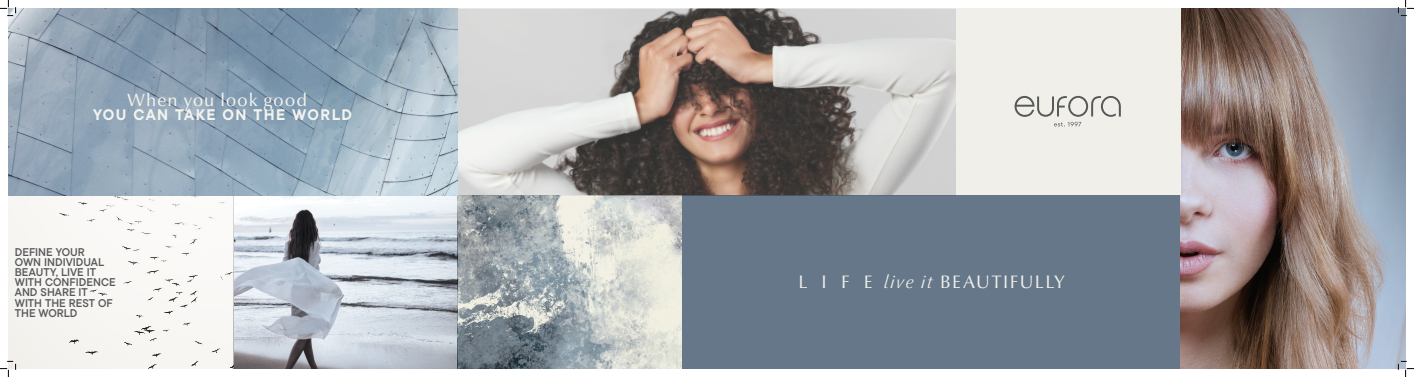
<style>
.page{position:relative;width:1414px;height:377px;background:#fff}
.page>*{position:absolute;margin:0;border:0;box-sizing:border-box;transform-origin:0 0}
.t1{font:18.24px "Optima Nova LT Pro";letter-spacing:.085em;color:#f1efea}
.t2{font:17.8px "Optima Nova LT Pro";letter-spacing:.045em;color:#f3f3ee}
.t3{font:700 15.32px "TT Commons Pro";letter-spacing:.095em;color:#f3f3ee}
.t4{font:11.2px/10.2px "TT Commons Pro Db";color:#57585a}
.s1{font-weight:300;font-style:italic}
</style>
<div class="page">
<img style="left:233px;top:195px;width:449px;height:173px">
<div style="left:682px;top:195px;width:499px;height:173px;background:#657789"></div>
<div style="left:8px;top:195px;width:225px;height:173px;background:#f8f7f4"></div>
<img style="left:8px;top:8px;width:948px;height:187px">
<img style="left:1181px;top:8px;width:224px;height:360px">
<div style="left:956px;top:8px;width:225px;height:187px;background:#f1efea"></div>
<svg style="left:1014px;top:96px;width:107px;height:30px"></svg>
<svg style="left:0;top:0;width:17px;height:17px"></svg>
<svg style="left:0;top:361px;width:17px;height:16px"></svg>
<svg style="left:1398px;top:0;width:16px;height:17px"></svg>
<svg style="left:1398px;top:361px;width:16px;height:16px"></svg>
<h2 class="t2" style="left:127px;top:89px;width:181px">When you look good</h2>
<p class="t3" style="left:93px;top:103px;width:260px">YOU CAN TAKE ON THE WORLD</p>
<p class="t4" style="left:15px;top:246px;width:102px">DEFINE YOUR<br>OWN INDIVIDUAL<br>BEAUTY, LIVE IT<br>WITH CONFIDENCE<br>AND SHARE IT<br>WITH THE REST OF<br>THE WORLD</p>
<p class="t1" style="left:798px;top:270px;width:268px">L I F E <span class="s1">live it</span> BEAUTIFULLY</p>
</div>
